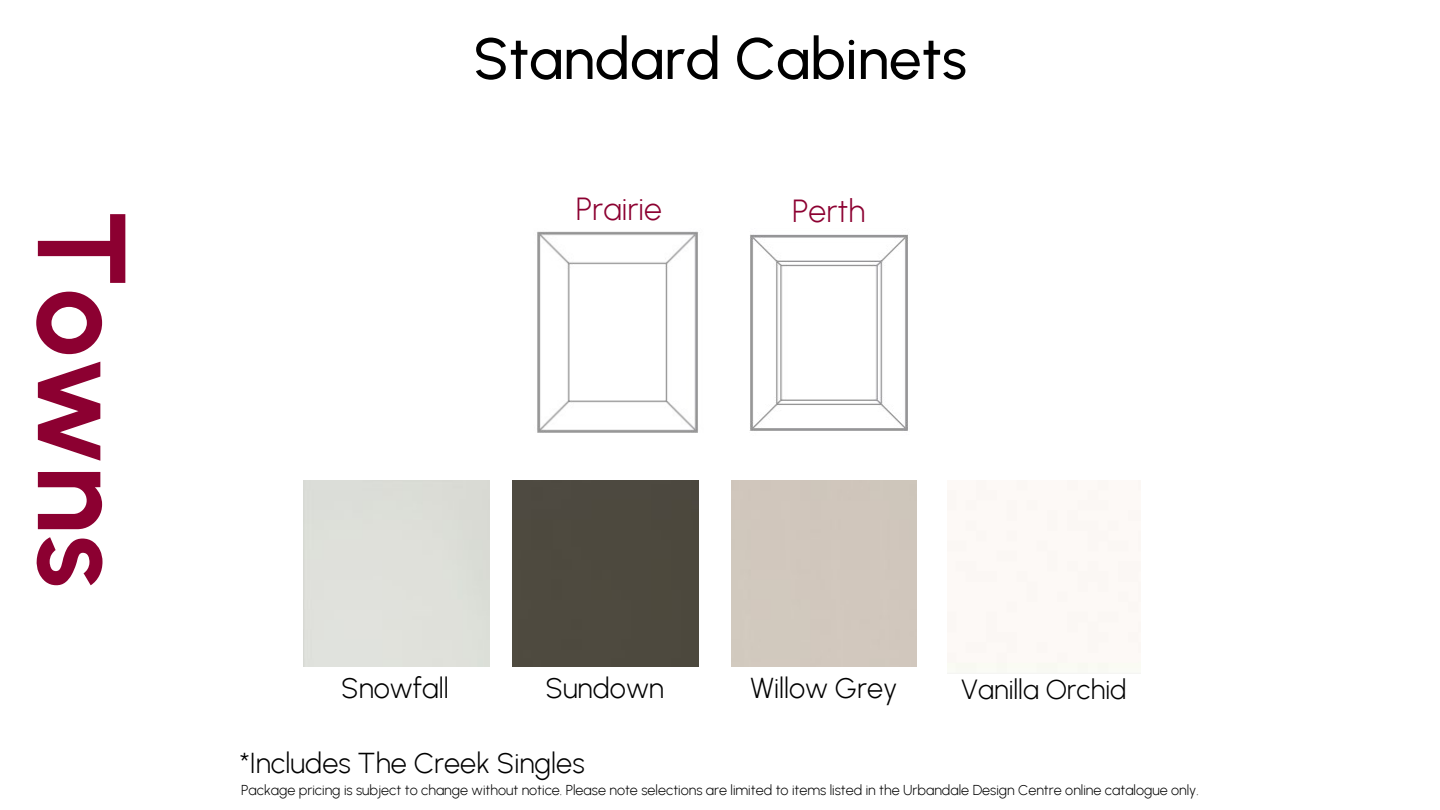
<style>
.page{position:relative;width:1440px;height:810px;background:#fff}
.page>*{position:absolute;margin:0;border:0;box-sizing:border-box;transform-origin:0 0}
.t1{font:700 125px "Urbanist";color:#8c0031}
.t2{font:500 58.3px "Urbanist";color:#000}
.t3{font:300 31.9px "Urbanist";color:#8c0031}
.t4{font:300 28.8px "Urbanist";color:#000}
.t5{font:300 28.7px "Urbanist";color:#000}
.t6{font:300 27.7px "Urbanist";color:#000}
.t7{font:300 14.3px "Urbanist";color:#000}
</style>
<div class="page">
<div style="left:513px;top:481px;width:185px;height:186px;background:#4d493e"></div>
<img style="left:537px;top:231px;width:161px;height:202px">
<img style="left:749px;top:234px;width:159px;height:197px">
<h3 class="t1" style="left:157px;top:209px;width:381px;rotate:90deg">Towns</h3>
<h1 class="t2" style="left:473px;top:24px;width:495px">Standard Cabinets</h1>
<p class="t3" style="left:576px;top:190px;width:87px">Prairie</p>
<h3 class="t3" style="left:792px;top:192px;width:75px">Perth</h3>
<h3 class="t5" style="left:341px;top:671px;width:109px">Snowfall</h3>
<p class="t5" style="left:546px;top:671px;width:120px">Sundown</p>
<p class="t5" style="left:751px;top:671px;width:148px">Willow Grey</p>
<h3 class="t6" style="left:961px;top:673px;width:167px">Vanilla Orchid</h3>
<p class="t4" style="left:240px;top:746px;width:346px">*Includes The Creek Singles</p>
<h2 class="t7" style="left:241px;top:781px;width:959px">Package pricing is subject to change without notice. Please note selections are limited to items listed in the Urbandale Design Centre online catalogue only.</h2>
</div>
